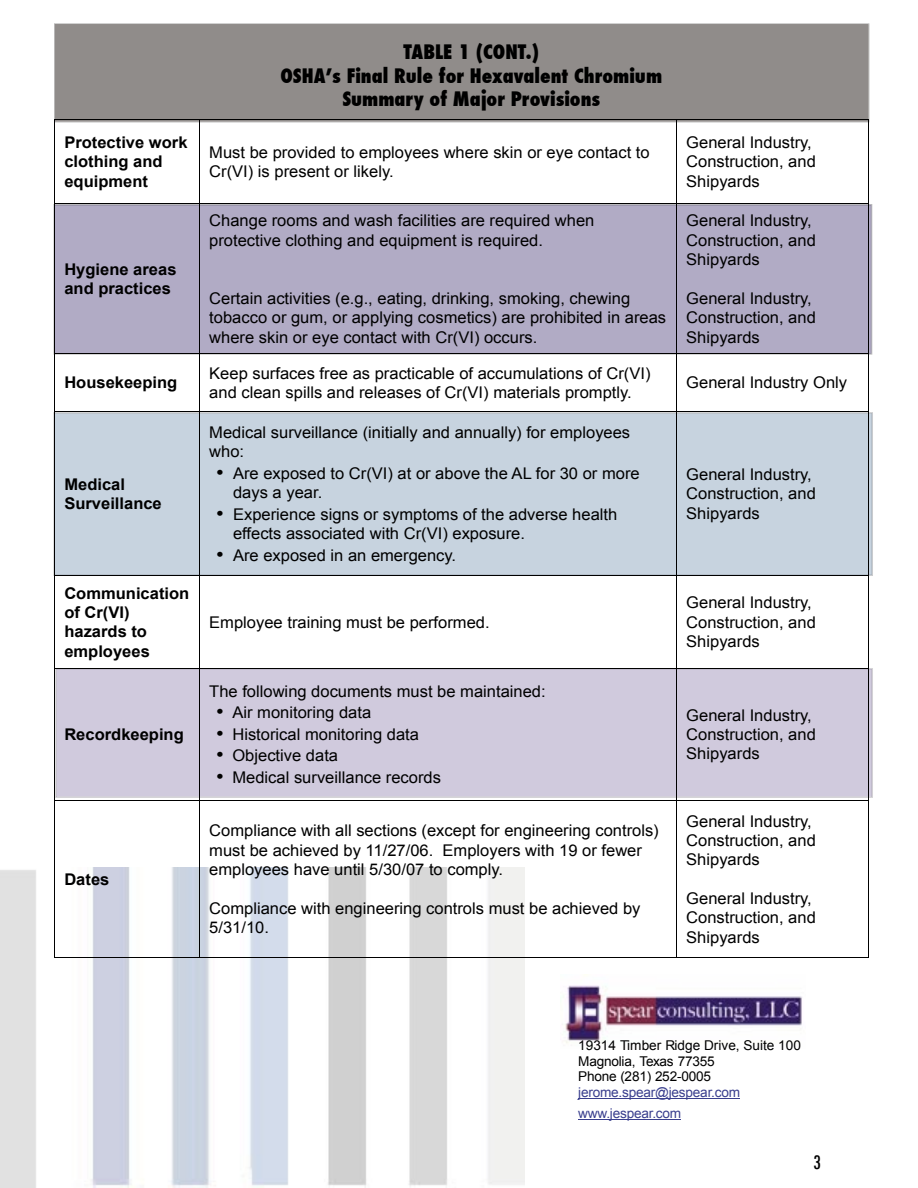
<style>
.page{position:relative;width:918px;height:1188px;background:#fff}
.page>*{position:absolute;margin:0;border:0;box-sizing:border-box;transform-origin:0 0}
.t1{font:800 condensed 19.5px/23.4px "Futura";color:#000;text-align:center}
.t2{font:500 condensed 18px "Futura";color:#000}
.t3{font:16.2px/19.4px "Arial";color:#000}
.t4{font:700 16.2px/19.4px "Arial";color:#000}
.t5{font:13.5px/15.6px "Arial";letter-spacing:-.015em;color:#000}
.t6{font:13.5px/21.6px "Arial";letter-spacing:-.015em;color:#3a3f8e}
</style>
<div class="page">
<img style="left:0;top:867px;width:525px;height:321px">
<div style="left:55px;top:24px;width:814px;height:98px;background:#908c8a"></div>
<div style="left:55px;top:205px;width:817px;height:149px;background:#b1abc5"></div>
<div style="left:55px;top:413px;width:817px;height:162px;background:#c7d3df"></div>
<div style="left:56px;top:669px;width:816px;height:128px;background:#d0cadd"></div>
<hr style="left:54px;top:119px;width:145px;height:1px;background:#000">
<hr style="left:199px;top:119px;width:477px;height:1px;background:#000">
<hr style="left:676px;top:119px;width:193px;height:1px;background:#000">
<hr style="left:55px;top:203px;width:144px;height:1px;background:#000">
<hr style="left:199px;top:203px;width:477px;height:1px;background:#000">
<hr style="left:676px;top:203px;width:192px;height:1px;background:#000">
<hr style="left:55px;top:353px;width:144px;height:1px;background:#000">
<hr style="left:199px;top:353px;width:477px;height:1px;background:#000">
<hr style="left:676px;top:353px;width:192px;height:1px;background:#000">
<hr style="left:55px;top:411px;width:144px;height:1px;background:#000">
<hr style="left:199px;top:411px;width:477px;height:1px;background:#000">
<hr style="left:676px;top:411px;width:192px;height:1px;background:#000">
<hr style="left:55px;top:575px;width:144px;height:1px;background:#000">
<hr style="left:199px;top:575px;width:477px;height:1px;background:#000">
<hr style="left:676px;top:575px;width:192px;height:1px;background:#000">
<hr style="left:55px;top:668px;width:144px;height:1px;background:#000">
<hr style="left:199px;top:668px;width:477px;height:1px;background:#000">
<hr style="left:676px;top:668px;width:192px;height:1px;background:#000">
<hr style="left:55px;top:800px;width:144px;height:1px;background:#000">
<hr style="left:199px;top:800px;width:477px;height:1px;background:#000">
<hr style="left:676px;top:800px;width:192px;height:1px;background:#000">
<hr style="left:54px;top:957px;width:145px;height:1px;background:#000">
<hr style="left:199px;top:957px;width:477px;height:1px;background:#000">
<hr style="left:676px;top:957px;width:193px;height:1px;background:#000">
<hr style="left:54px;top:120px;width:1px;height:84px;background:#000">
<hr style="left:199px;top:120px;width:1px;height:83px;background:#000">
<hr style="left:676px;top:120px;width:1px;height:83px;background:#000">
<hr style="left:868px;top:120px;width:1px;height:84px;background:#000">
<hr style="left:54px;top:204px;width:1px;height:150px;background:#000">
<hr style="left:199px;top:204px;width:1px;height:149px;background:#000">
<hr style="left:676px;top:204px;width:1px;height:149px;background:#000">
<hr style="left:868px;top:204px;width:1px;height:150px;background:#000">
<hr style="left:54px;top:354px;width:1px;height:57px;background:#000">
<hr style="left:199px;top:354px;width:1px;height:57px;background:#000">
<hr style="left:676px;top:354px;width:1px;height:57px;background:#000">
<hr style="left:868px;top:354px;width:1px;height:57px;background:#000">
<hr style="left:54px;top:411px;width:1px;height:164px;background:#000">
<hr style="left:199px;top:412px;width:1px;height:163px;background:#000">
<hr style="left:676px;top:412px;width:1px;height:163px;background:#000">
<hr style="left:868px;top:411px;width:1px;height:164px;background:#000">
<hr style="left:54px;top:575px;width:1px;height:93px;background:#000">
<hr style="left:199px;top:576px;width:1px;height:92px;background:#000">
<hr style="left:676px;top:576px;width:1px;height:92px;background:#000">
<hr style="left:868px;top:575px;width:1px;height:93px;background:#000">
<hr style="left:54px;top:668px;width:1px;height:132px;background:#000">
<hr style="left:199px;top:669px;width:1px;height:131px;background:#000">
<hr style="left:676px;top:669px;width:1px;height:131px;background:#000">
<hr style="left:868px;top:668px;width:1px;height:132px;background:#000">
<hr style="left:54px;top:800px;width:1px;height:157px;background:#000">
<hr style="left:199px;top:800px;width:1px;height:157px;background:#000">
<hr style="left:676px;top:800px;width:1px;height:157px;background:#000">
<hr style="left:868px;top:800px;width:1px;height:157px;background:#000">
<hr style="left:578px;top:1098px;width:162px;height:1px;background:#3a3f8e">
<hr style="left:578px;top:1119px;width:103px;height:1px;background:#3a3f8e">
<img style="left:563px;top:985px;width:239px;height:58px">
<p class="t1" style="left:280px;top:40px;width:383px">TABLE 1 (CONT.)<br>OSHAʼs Final Rule for Hexavalent Chromium<br>Summary of Major Provisions</p>
<p class="t4" style="left:64px;top:133px;width:125px">Protective work clothing and equipment</p>
<p class="t3" style="left:209px;top:142px;width:442px">Must be provided to employees where skin or eye contact to<br>Cr(VI) is present or likely.</p>
<p class="t3" style="left:686px;top:133px;width:131px">General Industry,<br>Construction, and<br>Shipyards</p>
<p class="t4" style="left:64px;top:259px;width:114px">Hygiene areas and practices</p>
<p class="t3" style="left:209px;top:211px;width:387px">Change rooms and wash facilities are required when protective clothing and equipment is required.</p>
<p class="t3" style="left:209px;top:288px;width:458px">Certain activities (e.g., eating, drinking, smoking, chewing tobacco or gum, or applying cosmetics) are prohibited in areas where skin or eye contact with Cr(VI) occurs.</p>
<p class="t3" style="left:686px;top:211px;width:131px">General Industry,<br>Construction, and<br>Shipyards</p>
<p class="t3" style="left:686px;top:288px;width:131px">General Industry,<br>Construction, and<br>Shipyards</p>
<p class="t4" style="left:64px;top:373px;width:115px">Housekeeping</p>
<p class="t3" style="left:209px;top:363px;width:443px">Keep surfaces free as practicable of accumulations of Cr(VI) and clean spills and releases of Cr(VI) materials promptly.</p>
<p class="t3" style="left:686px;top:373px;width:162px">General Industry Only</p>
<p class="t4" style="left:64px;top:474px;width:99px">Medical<br>Surveillance</p>
<p class="t4" style="left:64px;top:583px;width:126px">Communication of Cr(VI) hazards to employees</p>
<p class="t4" style="left:64px;top:725px;width:121px">Recordkeeping</p>
<p class="t4" style="left:64px;top:869px;width:47px">Dates</p>
<p class="t3" style="left:209px;top:423px;width:422px">Medical surveillance (initially and annually) for employees who:</p>
<p class="t3" style="left:233px;top:464px;width:408px;text-indent:-17px">• Are exposed to Cr(VI) at or above the AL for 30 or more days a year.</p>
<p class="t3" style="left:233px;top:504px;width:386px;text-indent:-17px">• Experience signs or symptoms of the adverse health effects associated with Cr(VI) exposure.</p>
<p class="t3" style="left:216px;top:545px;width:242px">• Are exposed in an emergency.</p>
<p class="t3" style="left:209px;top:612px;width:282px">Employee training must be performed.</p>
<p class="t3" style="left:209px;top:682px;width:338px">The following documents must be maintained:</p>
<p class="t3" style="left:216px;top:703px;width:157px">• Air monitoring data</p>
<p class="t3" style="left:216px;top:725px;width:205px">• Historical monitoring data</p>
<p class="t3" style="left:216px;top:746px;width:124px">• Objective data</p>
<p class="t3" style="left:216px;top:768px;width:227px">• Medical surveillance records</p>
<p class="t3" style="left:209px;top:821px;width:451px">Compliance with all sections (except for engineering controls) must be achieved by 11/27/06. Employers with 19 or fewer employees have until 5/30/07 to comply.</p>
<p class="t3" style="left:209px;top:898px;width:433px">Compliance with engineering controls must be achieved by<br>5/31/10.</p>
<p class="t3" style="left:686px;top:465px;width:131px">General Industry,<br>Construction, and<br>Shipyards</p>
<p class="t3" style="left:686px;top:593px;width:131px">General Industry,<br>Construction, and<br>Shipyards</p>
<p class="t3" style="left:686px;top:705px;width:131px">General Industry,<br>Construction, and<br>Shipyards</p>
<p class="t3" style="left:686px;top:811px;width:131px">General Industry,<br>Construction, and<br>Shipyards</p>
<p class="t3" style="left:686px;top:889px;width:131px">General Industry,<br>Construction, and<br>Shipyards</p>
<p class="t5" style="left:578px;top:1037px;width:224px">19314 Timber Ridge Drive, Suite 100<br>Magnolia, Texas 77355<br>Phone (281) 252-0005</p>
<p class="t6" style="left:578px;top:1081px;width:163px">jerome.spear@jespear.com www.jespear.com</p>
<p class="t2" style="left:813px;top:1151px;width:9px">3</p>
</div>
